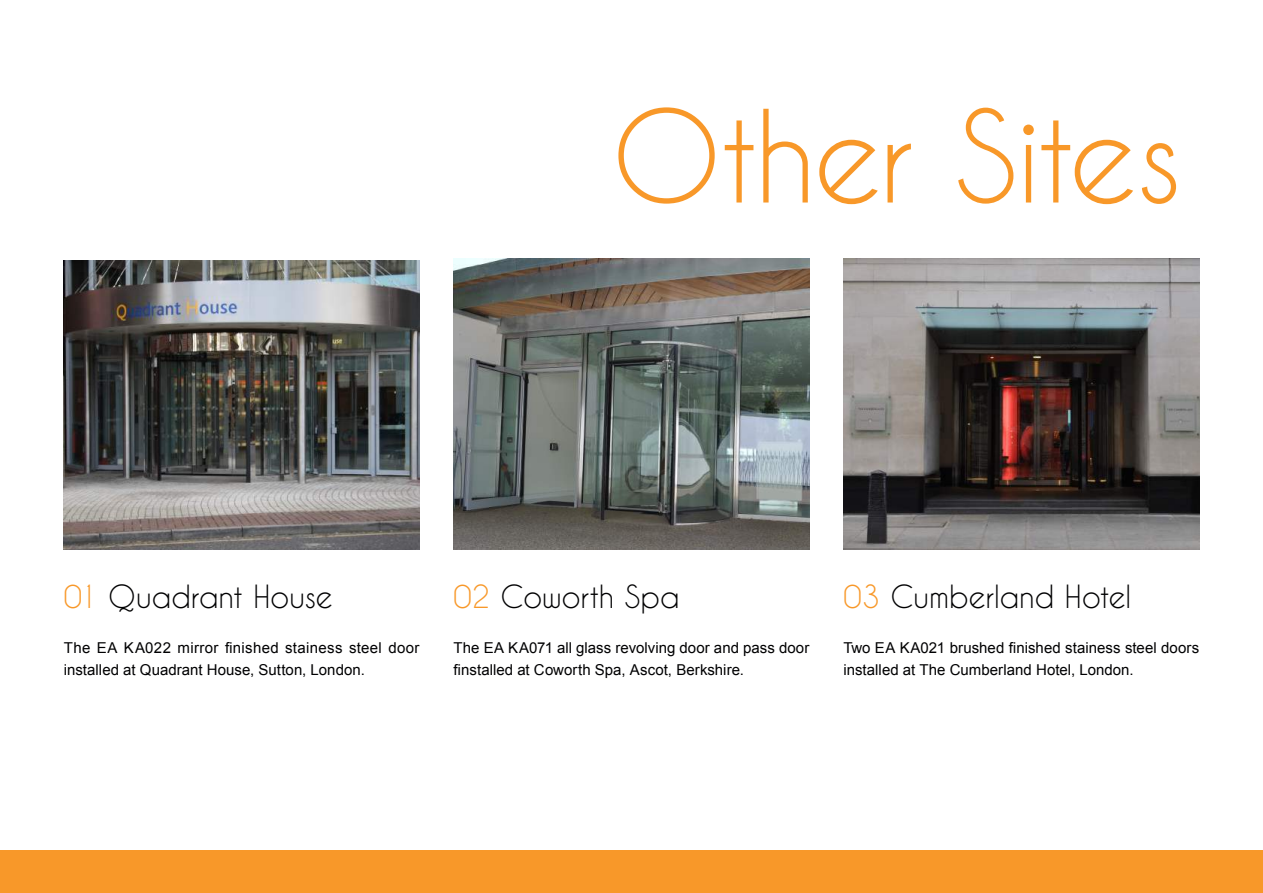
<style>
.page{position:relative;width:1263px;height:893px;background:#fff}
.page>*{position:absolute;margin:0;border:0;box-sizing:border-box;transform-origin:0 0}
.t1{font:120px "Caviar Dreams";letter-spacing:-.03em;color:#f89829}
.t2{font:30px "Caviar Dreams";letter-spacing:-.01em;color:#000002}
.t3{font:15px/22.5px "Arial";letter-spacing:.005em;color:#000002}
.s1{color:#f89829}
</style>
<div class="page">
<div style="left:0;top:850px;width:1263px;height:43px;background:#f89829"></div>
<img style="left:64px;top:260px;width:356px;height:290px">
<img style="left:454px;top:259px;width:355px;height:291px">
<img style="left:843px;top:259px;width:356px;height:291px">
<h1 class="t1" style="left:611px;top:85px;width:573px">Other Sites</h1>
<h2 class="t2" style="left:64px;top:578px;width:271px"><span class="s1">01</span> Quadrant House</h2>
<p class="t3" style="left:64px;top:636px;width:357px">The EA KA022 mirror finished stainess steel door installed at Quadrant House, Sutton, London.</p>
<h2 class="t2" style="left:454px;top:578px;width:228px"><span class="s1">02</span> Coworth Spa</h2>
<p class="t3" style="left:454px;top:636px;width:357px">The EA KA071 all glass revolving door and pass door finstalled at Coworth Spa, Ascot, Berkshire.</p>
<h2 class="t2" style="left:843px;top:578px;width:289px"><span class="s1">03</span> Cumberland Hotel</h2>
<p class="t3" style="left:843px;top:636px;width:357px">Two EA KA021 brushed finished stainess steel doors installed at The Cumberland Hotel, London.</p>
</div>
